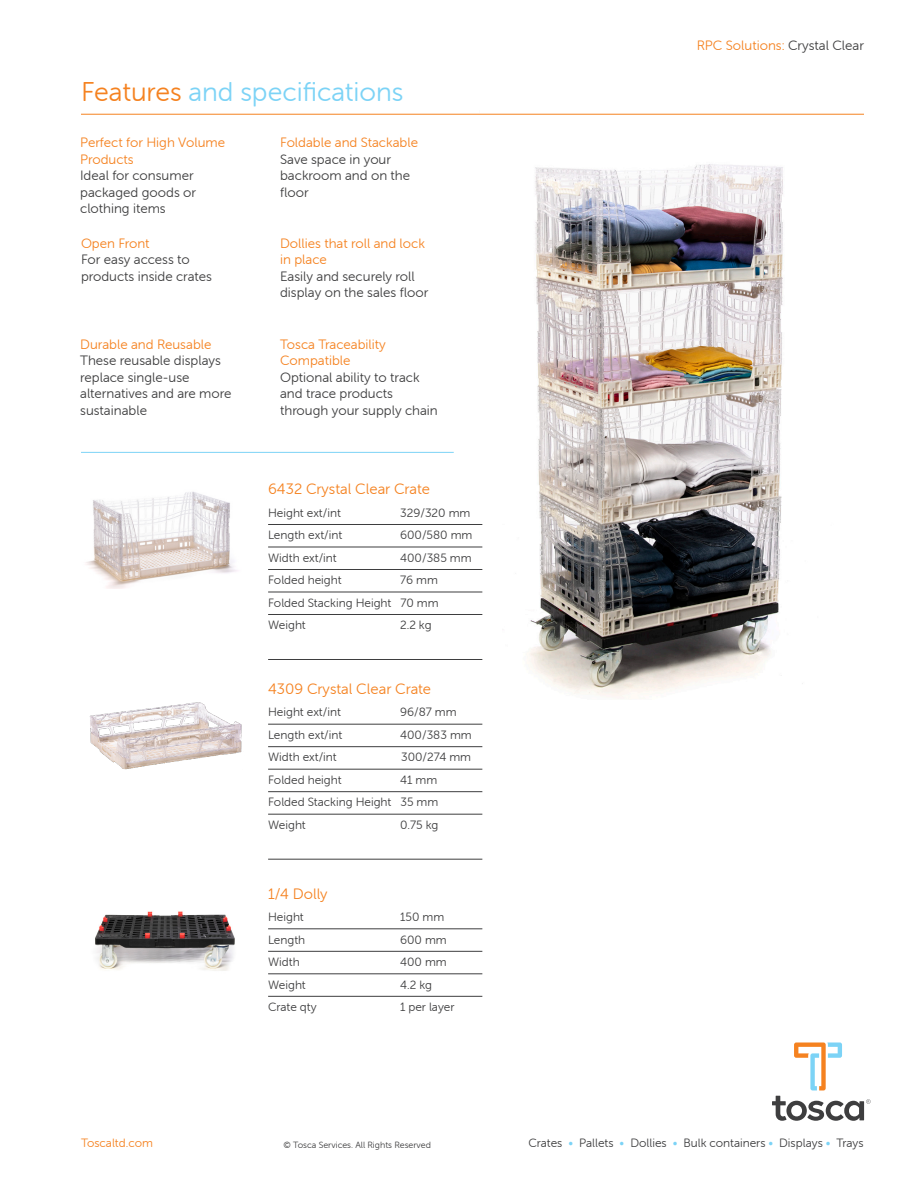
<style>
.page{position:relative;width:918px;height:1188px;background:#fff}
.page>*{position:absolute;margin:0;border:0;box-sizing:border-box;transform-origin:0 0}
.Back_side_headline{font:27px "Museo Sans Rounded 300";color:#7cd3f6}
.RPC{font:15px "Museo Sans Rounded 300";color:#f58220}
.Feature_copy{font:13.5px/16.5px "Museo Sans Rounded 300";color:#3e3e3f}
.Feature_header{font:13.5px/16.5px "Museo Sans Rounded 300";color:#f58220}
.t1{font:12px "Museo Sans Rounded 300";color:#3e3e3f}
.t2{font:12px "Museo Sans Rounded 300";color:#f58220}
.t3{font:9px "Museo Sans Rounded 300";color:#3e3e3f}
.s1{color:#f58220}
.s2{color:#3e3e3f}
.s3{color:#7cd3f6}
</style>
<div class="page">
<img style="left:479px;top:113px;width:360px;height:585px">
<hr style="left:81px;top:114px;width:783px;height:1px;background:#f58220">
<hr style="left:81px;top:452px;width:373px;height:1px;background:#7cd3f6">
<hr style="left:268px;top:524px;width:214px;height:1px;background:#3e3e3f">
<hr style="left:268px;top:547px;width:214px;height:1px;background:#3e3e3f">
<hr style="left:268px;top:569px;width:214px;height:1px;background:#3e3e3f">
<hr style="left:268px;top:592px;width:214px;height:1px;background:#3e3e3f">
<hr style="left:268px;top:614px;width:214px;height:1px;background:#3e3e3f">
<hr style="left:268px;top:659px;width:214px;height:1px;background:#3e3e3f">
<hr style="left:268px;top:724px;width:214px;height:1px;background:#3e3e3f">
<hr style="left:268px;top:746px;width:214px;height:1px;background:#3e3e3f">
<hr style="left:268px;top:769px;width:214px;height:1px;background:#3e3e3f">
<hr style="left:268px;top:791px;width:214px;height:1px;background:#3e3e3f">
<hr style="left:268px;top:814px;width:214px;height:1px;background:#3e3e3f">
<hr style="left:268px;top:859px;width:214px;height:1px;background:#3e3e3f">
<svg style="left:794px;top:1042px;width:48px;height:48px"></svg>
<svg style="left:772px;top:1096px;width:99px;height:25px"></svg>
<img style="left:89px;top:702px;width:153px;height:68px">
<img style="left:86px;top:491px;width:152px;height:98px">
<hr style="left:268px;top:929px;width:214px;height:1px;background:#3e3e3f">
<hr style="left:268px;top:951px;width:214px;height:1px;background:#3e3e3f">
<hr style="left:268px;top:974px;width:214px;height:1px;background:#3e3e3f">
<hr style="left:268px;top:996px;width:214px;height:1px;background:#3e3e3f">
<img style="left:95px;top:911px;width:140px;height:60px">
<p class="Back_side_headline" style="left:81px;top:77px;width:324px"><span class="s1">Features</span> and specifications</p>
<p class="Feature_header" style="left:80px;top:134px;width:146px">Perfect for High Volume<br>Products</p>
<p class="Feature_copy" style="left:80px;top:167px;width:117px">Ideal for consumer packaged goods or clothing items</p>
<p class="Feature_header" style="left:81px;top:235px;width:70px">Open Front</p>
<p class="Feature_copy" style="left:81px;top:252px;width:132px">For easy access to products inside crates</p>
<p class="Feature_header" style="left:80px;top:336px;width:133px">Durable and Reusable</p>
<p class="Feature_copy" style="left:80px;top:352px;width:153px">These reusable displays replace single-use alternatives and are more sustainable</p>
<p class="Feature_header" style="left:280px;top:134px;width:139px">Foldable and Stackable</p>
<p class="Feature_copy" style="left:280px;top:151px;width:132px">Save space in your backroom and on the floor</p>
<p class="Feature_header" style="left:280px;top:235px;width:146px">Dollies that roll and lock in place</p>
<p class="Feature_copy" style="left:280px;top:268px;width:150px">Easily and securely roll display on the sales floor</p>
<p class="Feature_header" style="left:280px;top:336px;width:107px">Tosca Traceability<br>Compatible</p>
<p class="Feature_copy" style="left:280px;top:369px;width:159px">Optional ability to track and trace products through your supply chain</p>
<p class="RPC" style="left:268px;top:481px;width:163px">6432 Crystal Clear Crate</p>
<p class="t1" style="left:268px;top:506px;width:74px">Height ext/int</p>
<p class="t1" style="left:400px;top:506px;width:72px">329/320 mm</p>
<p class="t1" style="left:268px;top:529px;width:76px">Length ext/int</p>
<p class="t1" style="left:400px;top:529px;width:74px">600/580 mm</p>
<p class="t1" style="left:268px;top:551px;width:70px">Width ext/int</p>
<p class="t1" style="left:400px;top:551px;width:73px">400/385 mm</p>
<p class="t1" style="left:268px;top:574px;width:75px">Folded height</p>
<p class="t1" style="left:400px;top:574px;width:39px">76 mm</p>
<p class="t1" style="left:268px;top:596px;width:172px">Folded Stacking Height 70 mm</p>
<p class="t1" style="left:268px;top:619px;width:39px">Weight</p>
<p class="t1" style="left:400px;top:619px;width:33px">2.2 kg</p>
<p class="RPC" style="left:268px;top:681px;width:164px">4309 Crystal Clear Crate</p>
<p class="t1" style="left:268px;top:706px;width:74px">Height ext/int</p>
<p class="t1" style="left:400px;top:706px;width:58px">96/87 mm</p>
<p class="t1" style="left:268px;top:728px;width:76px">Length ext/int</p>
<p class="t1" style="left:400px;top:728px;width:73px">400/383 mm</p>
<p class="t1" style="left:268px;top:751px;width:70px">Width ext/int</p>
<p class="t1" style="left:401px;top:751px;width:72px">300/274 mm</p>
<p class="t1" style="left:268px;top:773px;width:75px">Folded height</p>
<p class="t1" style="left:400px;top:773px;width:39px">41 mm</p>
<p class="t1" style="left:268px;top:796px;width:172px">Folded Stacking Height 35 mm</p>
<p class="t1" style="left:268px;top:818px;width:39px">Weight</p>
<p class="t1" style="left:400px;top:818px;width:40px">0.75 kg</p>
<p class="RPC" style="left:268px;top:885px;width:61px">1/4 Dolly</p>
<p class="t1" style="left:268px;top:910px;width:37px">Height</p>
<p class="t1" style="left:400px;top:910px;width:46px">150 mm</p>
<p class="t1" style="left:268px;top:933px;width:39px">Length</p>
<p class="t1" style="left:400px;top:933px;width:48px">600 mm</p>
<p class="t1" style="left:268px;top:955px;width:33px">Width</p>
<p class="t1" style="left:400px;top:955px;width:48px">400 mm</p>
<p class="t1" style="left:268px;top:978px;width:39px">Weight</p>
<p class="t1" style="left:400px;top:978px;width:33px">4.2 kg</p>
<p class="t1" style="left:268px;top:1000px;width:50px">Crate qty</p>
<p class="t1" style="left:400px;top:1000px;width:56px">1 per layer</p>
<p class="t2" style="left:81px;top:1137px;width:73px">Toscaltd.com</p>
<p class="t3" style="left:284px;top:1140px;width:149px">© Tosca Services. All Rights Reserved</p>
<p class="Feature_header" style="left:697px;top:37px;width:169px">RPC Solutions: <span class="s2">Crystal Clear</span></p>
<p class="t1" style="left:528px;top:1137px;width:337px">Crates <span class="s3">•</span> Pallets <span class="s3">•</span> Dollies <span class="s3">•</span> Bulk containers <span class="s3">•</span> Displays <span class="s3">•</span> Trays</p>
</div>
